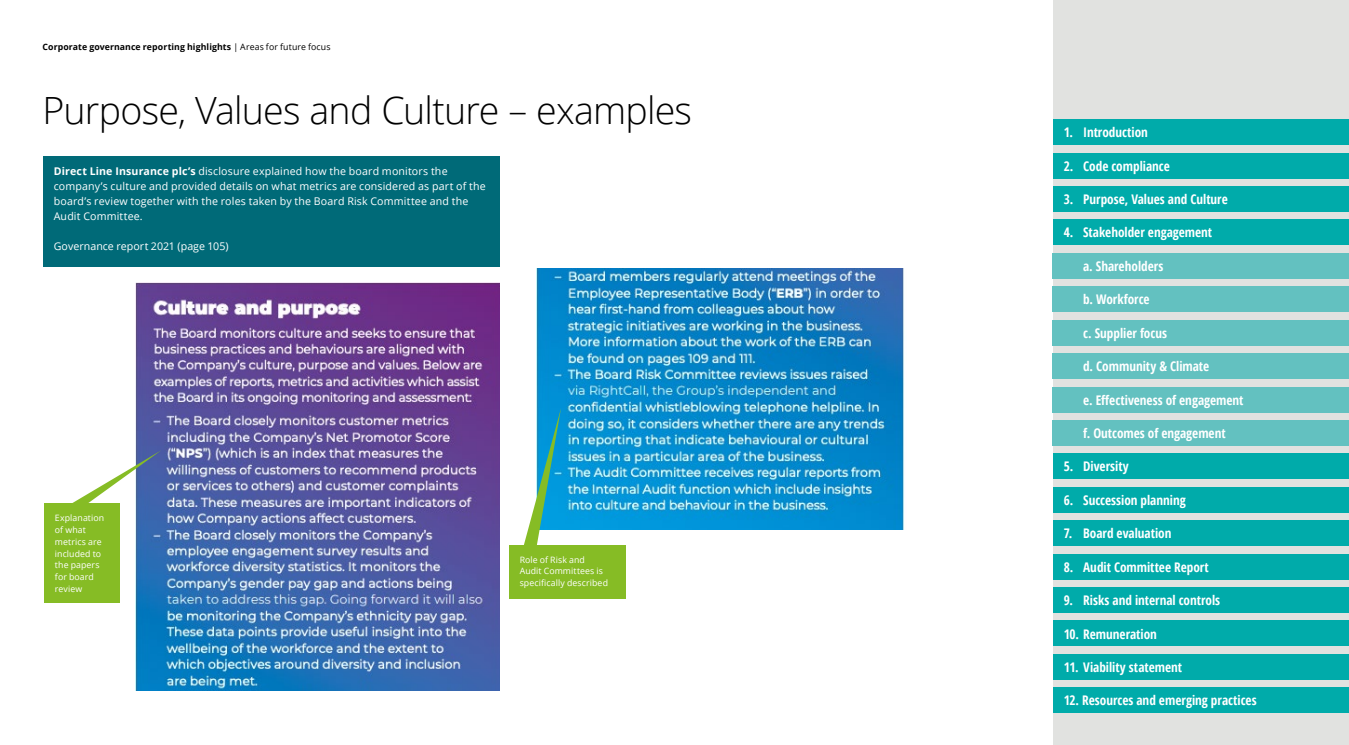
<style>
.page{position:relative;width:1349px;height:745px;background:#fff}
.page>*{position:absolute;margin:0;border:0;box-sizing:border-box;transform-origin:0 0}
.t1{font:300 37.5px "Open Sans";letter-spacing:-.02em;color:#000}
.t2{font:700 condensed 13.25px "Open Sans";color:#fff}
.t3{font:10.62px/15px "Open Sans";letter-spacing:.015em;color:#fff}
.t4{font:8.75px/11.9px "Open Sans";letter-spacing:.01em;color:#fff}
.t5{font:700 8.75px "Open Sans";letter-spacing:.01em;color:#000}
.s1{font-weight:400}
.s2{font-weight:700}
</style>
<div class="page">
<div style="left:43px;top:156px;width:456px;height:110px;background:#006a78"></div>
<img style="left:135px;top:282px;width:364px;height:408px">
<img style="left:537px;top:268px;width:367px;height:261px">
<svg style="left:72px;top:450px;width:89px;height:56px"></svg>
<div style="left:44px;top:503px;width:76px;height:99px;background:#86bc25"></div>
<svg style="left:524px;top:408px;width:37px;height:137px"></svg>
<div style="left:509px;top:545px;width:117px;height:53px;background:#86bc25"></div>
<div style="left:1052px;top:0;width:296px;height:744px;background:#e1e2e0"></div>
<div style="left:1052px;top:119px;width:296px;height:25px;background:#00abaa"></div>
<div style="left:1052px;top:153px;width:296px;height:25px;background:#00abaa"></div>
<div style="left:1052px;top:186px;width:296px;height:25px;background:#00abaa"></div>
<div style="left:1052px;top:220px;width:296px;height:25px;background:#00abaa"></div>
<div style="left:1052px;top:453px;width:296px;height:25px;background:#00abaa"></div>
<div style="left:1052px;top:487px;width:296px;height:25px;background:#00abaa"></div>
<div style="left:1052px;top:520px;width:296px;height:25px;background:#00abaa"></div>
<div style="left:1052px;top:553px;width:296px;height:25px;background:#00abaa"></div>
<div style="left:1052px;top:587px;width:296px;height:25px;background:#00abaa"></div>
<div style="left:1052px;top:620px;width:296px;height:25px;background:#00abaa"></div>
<div style="left:1052px;top:654px;width:296px;height:25px;background:#00abaa"></div>
<div style="left:1052px;top:687px;width:296px;height:25px;background:#00abaa"></div>
<div style="left:1052px;top:253px;width:296px;height:25px;background:#63c1c0"></div>
<div style="left:1052px;top:286px;width:296px;height:25px;background:#63c1c0"></div>
<div style="left:1052px;top:320px;width:296px;height:25px;background:#63c1c0"></div>
<div style="left:1052px;top:353px;width:296px;height:25px;background:#63c1c0"></div>
<div style="left:1052px;top:387px;width:296px;height:25px;background:#63c1c0"></div>
<div style="left:1052px;top:420px;width:296px;height:25px;background:#63c1c0"></div>
<p class="t5" style="left:43px;top:40px;width:289px">Corporate governance reporting highlights <span class="s1">| Areas for future focus</span></p>
<h1 class="t1" style="left:43px;top:84px;width:651px">Purpose, Values and Culture – examples</h1>
<p class="t3" style="left:54px;top:163px;width:433px"><span class="s2">Direct Line Insurance plc’s</span> disclosure explained how the board monitors the company’s culture and provided details on what metrics are considered as part of the board’s review together with the roles taken by the Board Risk Committee and the Audit Committee.</p>
<p class="t3" style="left:54px;top:238px;width:176px">Governance report 2021 (page 105)</p>
<p class="t4" style="left:55px;top:511px;width:51px">Explanation of what metrics are included to the papers for board review</p>
<p class="t4" style="left:519px;top:553px;width:90px">Role of Risk and<br>Audit Committees is specifically described</p>
<p class="t2" style="left:1063px;top:123px;width:86px">1. Introduction</p>
<p class="t2" style="left:1063px;top:156px;width:108px">2. Code compliance</p>
<p class="t2" style="left:1063px;top:190px;width:166px">3. Purpose, Values and Culture</p>
<p class="t2" style="left:1063px;top:223px;width:150px">4. Stakeholder engagement</p>
<p class="t2" style="left:1082px;top:257px;width:82px">a. Shareholders</p>
<p class="t2" style="left:1082px;top:290px;width:68px">b. Workforce</p>
<p class="t2" style="left:1082px;top:323px;width:85px">c. Supplier focus</p>
<p class="t2" style="left:1082px;top:357px;width:128px">d. Community &amp; Climate</p>
<p class="t2" style="left:1082px;top:390px;width:162px">e. Effectiveness of engagement</p>
<p class="t2" style="left:1082px;top:423px;width:144px">f. Outcomes of engagement</p>
<p class="t2" style="left:1063px;top:457px;width:67px">5. Diversity</p>
<p class="t2" style="left:1063px;top:490px;width:124px">6. Succession planning</p>
<p class="t2" style="left:1063px;top:524px;width:109px">7. Board evaluation</p>
<p class="t2" style="left:1063px;top:557px;width:147px">8. Audit Committee Report</p>
<p class="t2" style="left:1063px;top:590px;width:158px">9. Risks and internal controls</p>
<p class="t2" style="left:1063px;top:624px;width:95px">10. Remuneration</p>
<p class="t2" style="left:1063px;top:657px;width:120px">11. Viability statement</p>
<p class="t2" style="left:1063px;top:690px;width:194px">12. Resources and emerging practices</p>
</div>
